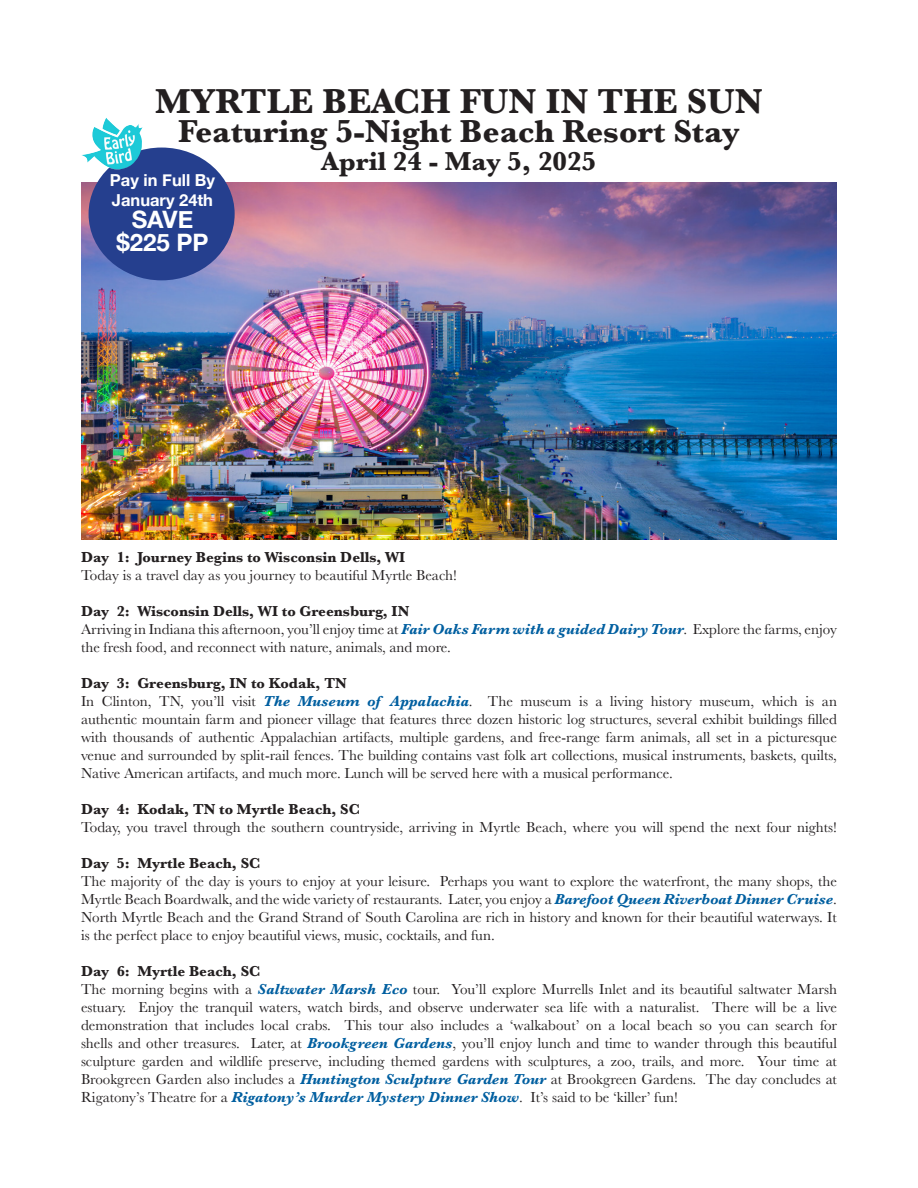
<style>
.page{position:relative;width:918px;height:1188px;background:#fff}
.page>*{position:absolute;margin:0;border:0;box-sizing:border-box;transform-origin:0 0}
.t1{font:700 36px "Baskerville";color:#231f20}
.t2{font:700 33px "Baskerville";color:#231f20}
.t3{font:700 27px "Baskerville";color:#231f20}
.t4{font:700 24px "Helvetica Neue";color:#fff}
.t5{font:700 16.5px "Helvetica Neue";color:#fff}
.t6{font:15px/18px "Baskerville";color:#231f20}
.t7{font:700 15px "Baskerville";color:#231f20}
.s1{font-weight:700;font-style:italic;color:#015fa0}
</style>
<div class="page">
<img style="left:81px;top:183px;width:756px;height:357px">
<div style="left:94px;top:153px;width:135px;height:122px;background:#253f8e;border-radius:50%"></div>
<div style="left:89px;top:148px;width:146px;height:132px;border:10px solid #253f8e;border-radius:50%"></div>
<img style="left:81px;top:118px;width:61px;height:51px">
<p class="t1" style="left:155px;top:76px;width:609px">MYRTLE BEACH FUN IN THE SUN</p>
<p class="t2" style="left:178px;top:108px;width:563px">Featuring 5-Night Beach Resort Stay</p>
<p class="t3" style="left:322px;top:143px;width:277px">April 24 - May 5, 2025</p>
<p class="t5" style="left:110px;top:168px;width:107px">Pay in Full By</p>
<p class="t5" style="left:112px;top:187px;width:103px">January 24th</p>
<p class="t4" style="left:132px;top:201px;width:63px">SAVE</p>
<p class="t4" style="left:116px;top:224px;width:94px">$225 PP</p>
<p class="t7" style="left:81px;top:547px;width:326px">Day 1: Journey Begins to Wisconsin Dells, WI</p>
<p class="t6" style="left:81px;top:566px;width:377px">Today is a travel day as you journey to beautiful Myrtle Beach!</p>
<p class="t7" style="left:81px;top:601px;width:330px">Day 2: Wisconsin Dells, WI to Greensburg, IN</p>
<p class="t6" style="left:81px;top:620px;width:757px">Arriving in Indiana this afternoon, you’ll enjoy time at <span class="s1">Fair Oaks Farm with a guided Dairy Tour</span>. Explore the farms, enjoy</p>
<p class="t6" style="left:81px;top:638px;width:371px">the fresh food, and reconnect with nature, animals, and more.</p>
<p class="t7" style="left:81px;top:673px;width:267px">Day 3: Greensburg, IN to Kodak, TN</p>
<p class="t6" style="left:81px;top:692px;width:757px">In Clinton, TN, you’ll visit <span class="s1">The Museum of Appalachia</span>. The museum is a living history museum, which is an</p>
<p class="t6" style="left:81px;top:710px;width:758px;text-align:justify">authentic mountain farm and pioneer village that features three dozen historic log structures, several exhibit buildings filled with thousands of authentic Appalachian artifacts, multiple gardens, and free-range farm animals, all set in a picturesque venue and surrounded by split-rail fences. The building contains vast folk art collections, musical instruments, baskets, quilts,</p>
<p class="t6" style="left:81px;top:764px;width:593px">Native American artifacts, and much more. Lunch will be served here with a musical performance.</p>
<p class="t7" style="left:81px;top:799px;width:280px">Day 4: Kodak, TN to Myrtle Beach, SC</p>
<p class="t6" style="left:81px;top:818px;width:757px">Today, you travel through the southern countryside, arriving in Myrtle Beach, where you will spend the next four nights!</p>
<p class="t7" style="left:81px;top:853px;width:181px">Day 5: Myrtle Beach, SC</p>
<p class="t6" style="left:81px;top:872px;width:758px">The majority of the day is yours to enjoy at your leisure. Perhaps you want to explore the waterfront, the many shops, the</p>
<p class="t6" style="left:81px;top:890px;width:757px">Myrtle Beach Boardwalk, and the wide variety of restaurants. Later, you enjoy a <span class="s1">Barefoot Queen Riverboat Dinner Cruise</span>.<br>North Myrtle Beach and the Grand Strand of South Carolina are rich in history and known for their beautiful waterways. It</p>
<p class="t6" style="left:81px;top:926px;width:415px">is the perfect place to enjoy beautiful views, music, cocktails, and fun.</p>
<p class="t7" style="left:81px;top:961px;width:181px">Day 6: Myrtle Beach, SC</p>
<p class="t6" style="left:81px;top:980px;width:758px">The morning begins with a <span class="s1">Saltwater Marsh Eco</span> tour. You’ll explore Murrells Inlet and its beautiful saltwater Marsh</p>
<p class="t6" style="left:81px;top:998px;width:758px">estuary. Enjoy the tranquil waters, watch birds, and observe underwater sea life with a naturalist. There will be a live</p>
<p class="t6" style="left:81px;top:1016px;width:758px">demonstration that includes local crabs. This tour also includes a ‘walkabout’ on a local beach so you can search for shells and other treasures. Later, at <span class="s1">Brookgreen Gardens</span>, you’ll enjoy lunch and time to wander through this beautiful</p>
<p class="t6" style="left:81px;top:1052px;width:757px">sculpture garden and wildlife preserve, including themed gardens with sculptures, a zoo, trails, and more. Your time at</p>
<p class="t6" style="left:81px;top:1070px;width:757px">Brookgreen Garden also includes a <span class="s1">Huntington Sculpture Garden Tour</span> at Brookgreen Gardens. The day concludes at</p>
<p class="t6" style="left:81px;top:1088px;width:598px">Rigatony’s Theatre for a <span class="s1">Rigatony’s Murder Mystery Dinner Show</span>. It’s said to be ‘killer’ fun!</p>
</div>
